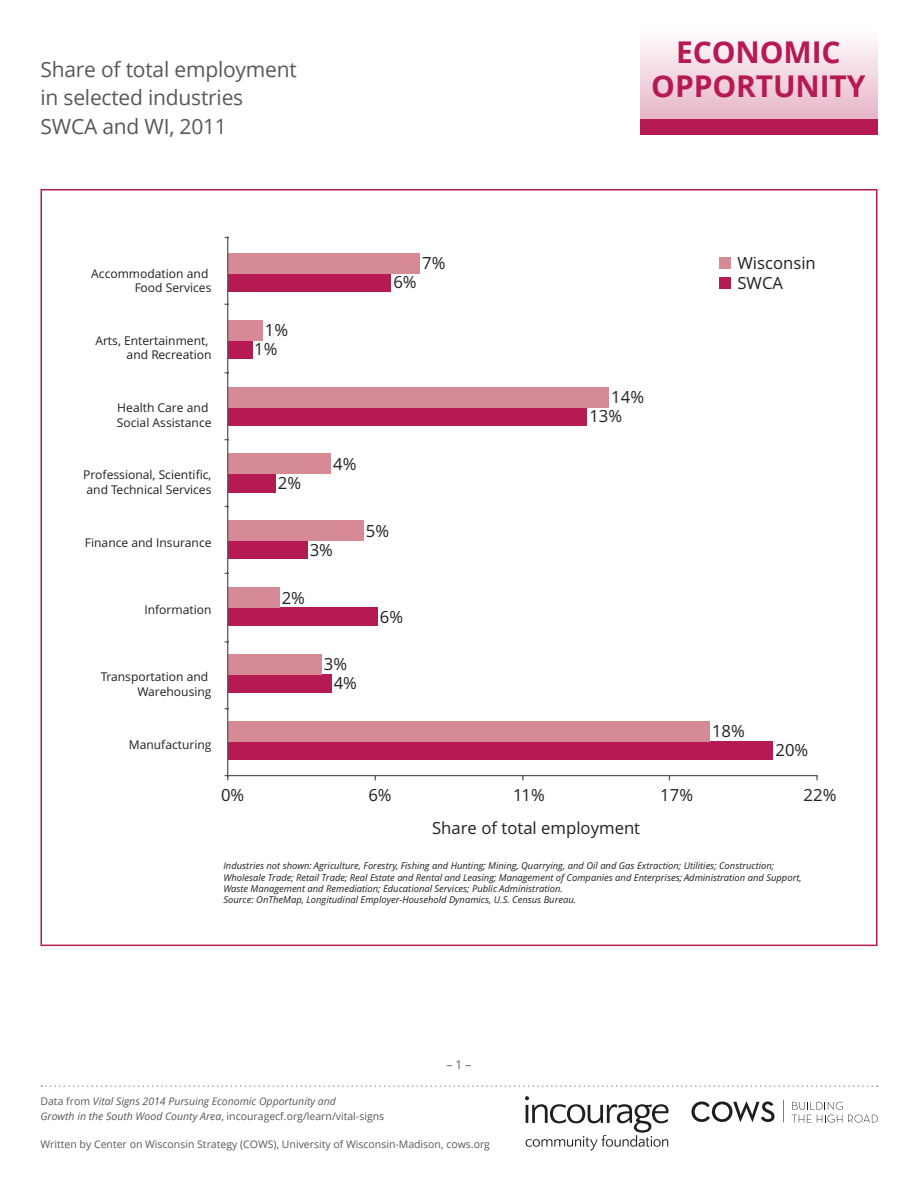
<style>
.page{position:relative;width:918px;height:1188px;background:#fff}
.page>*{position:absolute;margin:0;border:0;box-sizing:border-box;transform-origin:0 0}
.t1{font:700 30px/33.6px "Open Sans";letter-spacing:-.005em;color:#b61a53;text-align:center}
.t2{font:21px/28.5px "Open Sans";letter-spacing:-.01em;color:#57585a}
.t3{font:16.65px/20.1px "Open Sans";color:#231f20}
.t4{font:12.15px/14.5px "Open Sans";color:#231f20;text-align:right}
.t5{font:12px "Open Sans";color:#57585a}
.t6{font:italic 10.5px/15px "Open Sans";color:#57585a}
.t7{font:10.5px "Open Sans";color:#57585a}
.t8{font:italic 9.45px/11.2px "Open Sans";color:#231f20}
.s1{font-style:normal}
</style>
<div class="page">
<svg style="left:640px;top:41px;width:238px;height:78px;background:#f1d4de"></svg>
<svg style="left:41px;top:1085px;width:837px;height:2px"></svg>
<svg style="left:691px;top:1102px;width:84px;height:20px"></svg>
<svg style="left:792px;top:1102px;width:86px;height:21px"></svg>
<svg style="left:783px;top:1100px;width:1px;height:23px"></svg>
<svg style="left:525px;top:1096px;width:143px;height:54px"></svg>
<div style="left:640px;top:119px;width:238px;height:16px;background:#b61a53"></div>
<div style="left:228px;top:273px;width:163px;height:19px;background:#b61a53"></div>
<div style="left:228px;top:340px;width:24px;height:19px;background:#b61a53"></div>
<div style="left:228px;top:407px;width:359px;height:18px;background:#b61a53"></div>
<div style="left:228px;top:474px;width:47px;height:18px;background:#b61a53"></div>
<div style="left:228px;top:541px;width:79px;height:18px;background:#b61a53"></div>
<div style="left:228px;top:608px;width:150px;height:18px;background:#b61a53"></div>
<div style="left:228px;top:674px;width:103px;height:19px;background:#b61a53"></div>
<div style="left:228px;top:741px;width:545px;height:19px;background:#b61a53"></div>
<div style="left:228px;top:253px;width:192px;height:20px;background:#d68a96"></div>
<div style="left:228px;top:320px;width:35px;height:20px;background:#d68a96"></div>
<div style="left:228px;top:387px;width:381px;height:20px;background:#d68a96"></div>
<div style="left:228px;top:454px;width:102px;height:20px;background:#d68a96"></div>
<div style="left:228px;top:521px;width:135px;height:20px;background:#d68a96"></div>
<div style="left:228px;top:588px;width:51px;height:20px;background:#d68a96"></div>
<div style="left:228px;top:654px;width:94px;height:20px;background:#d68a96"></div>
<div style="left:228px;top:721px;width:481px;height:20px;background:#d68a96"></div>
<div style="left:720px;top:257px;width:11px;height:12px;background:#d68a96"></div>
<div style="left:720px;top:277px;width:11px;height:12px;background:#b61a53"></div>
<hr style="left:227px;top:237px;width:1px;height:539px;background:#57585a">
<hr style="left:228px;top:775px;width:589px;height:1px;background:#57585a">
<p class="t2" style="left:40px;top:55px;width:258px">Share of total employment in selected industries<br>SWCA and WI, 2011</p>
<h1 class="t1" style="left:651px;top:35px;width:216px">ECONOMIC<br>OPPORTUNITY</h1>
<p class="t4" style="left:91px;top:266px;width:122px">Accommodation and<br>Food Services</p>
<p class="t4" style="left:95px;top:333px;width:118px">Arts, Entertainment, and Recreation</p>
<p class="t4" style="left:117px;top:400px;width:96px;text-align:left">Health Care and<br>Social Assistance</p>
<p class="t4" style="left:83px;top:467px;width:130px;text-align:left">Professional, Scientific, and Technical Services</p>
<p class="t4" style="left:85px;top:535px;width:128px">Finance and Insurance</p>
<p class="t4" style="left:144px;top:602px;width:69px">Information</p>
<p class="t4" style="left:101px;top:669px;width:112px">Transportation and<br>Warehousing</p>
<p class="t4" style="left:129px;top:737px;width:84px">Manufacturing</p>
<p class="t3" style="left:265px;top:320px;width:25px">1%</p>
<p class="t3" style="left:254px;top:339px;width:25px">1%</p>
<p class="t3" style="left:422px;top:253px;width:25px">7%</p>
<p class="t3" style="left:737px;top:252px;width:80px">Wisconsin<br>SWCA</p>
<p class="t3" style="left:393px;top:272px;width:25px">6%</p>
<p class="t3" style="left:278px;top:472px;width:25px">2%</p>
<p class="t3" style="left:333px;top:453px;width:25px">4%</p>
<p class="t3" style="left:310px;top:539px;width:25px">3%</p>
<p class="t3" style="left:366px;top:520px;width:25px">5%</p>
<p class="t3" style="left:282px;top:587px;width:25px">2%</p>
<p class="t3" style="left:324px;top:654px;width:25px">3%</p>
<p class="t3" style="left:334px;top:673px;width:25px">4%</p>
<p class="t3" style="left:380px;top:606px;width:25px">6%</p>
<p class="t3" style="left:611px;top:387px;width:34px">14%</p>
<p class="t3" style="left:589px;top:406px;width:34px">13%</p>
<p class="t3" style="left:712px;top:721px;width:34px">18%</p>
<p class="t3" style="left:775px;top:740px;width:34px">20%</p>
<p class="t3" style="left:221px;top:785px;width:25px">0%</p>
<p class="t3" style="left:368px;top:785px;width:25px">6%</p>
<p class="t3" style="left:513px;top:785px;width:33px">11%</p>
<p class="t3" style="left:660px;top:785px;width:34px">17%</p>
<p class="t3" style="left:804px;top:785px;width:34px">22%</p>
<p class="t3" style="left:432px;top:817px;width:209px">Share of total employment</p>
<p class="t8" style="left:223px;top:860px;width:580px">Industries not shown: Agriculture, Forestry, Fishing and Hunting; Mining, Quarrying, and Oil and Gas Extraction; Utilities; Construction; Wholesale Trade; Retail Trade; Real Estate and Rental and Leasing; Management of Companies and Enterprises; Administration and Support, Waste Management and Remediation; Educational Services; Public Administration.<br>Source: OnTheMap, Longitudinal Employer-Household Dynamics, U.S. Census Bureau.</p>
<p class="t5" style="left:446px;top:1056px;width:27px">– 1 –</p>
<p class="t6" style="left:40px;top:1093px;width:345px"><span class="s1">Data from</span> Vital Signs 2014 Pursuing Economic Opportunity and<br>Growth in the South Wood County Area<span class="s1">, incouragecf.org/learn/vital-signs</span></p>
<p class="t7" style="left:40px;top:1137px;width:451px">Written by Center on Wisconsin Strategy (COWS), University of Wisconsin-Madison, cows.org</p>
</div>
